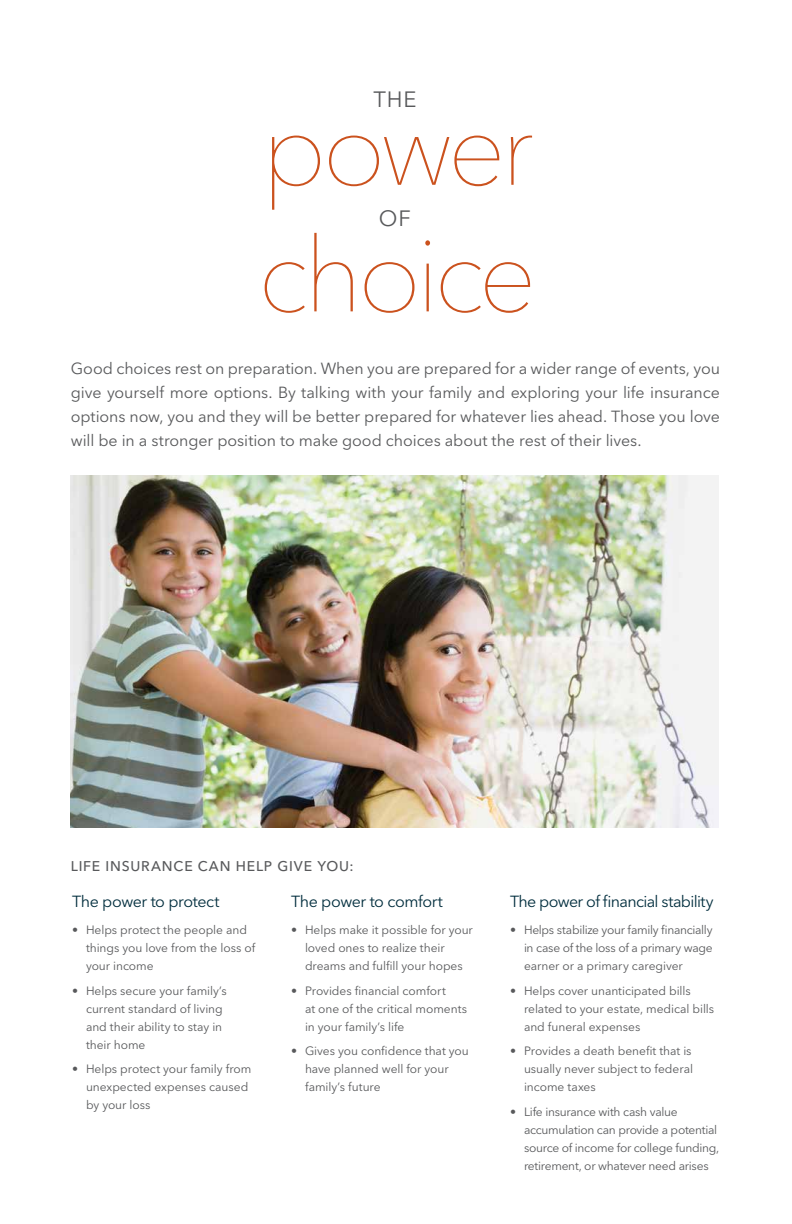
<style>
.page{position:relative;width:792px;height:1224px;background:#fff}
.page>*{position:absolute;margin:0;border:0;box-sizing:border-box;transform-origin:0 0}
.t1{font:200 103.8px "Avenir Next LT Pro";letter-spacing:-.05em;color:#cb521e}
.t2{font:22px "Avenir Next LT Pro";color:#58595b}
.t3{font:16px/24px "Avenir Next LT Pro";letter-spacing:-.005em;color:#58595b;text-align:justify}
.t4{font:16px "Avenir Next LT Pro";letter-spacing:-.03em;color:#002d3d}
.t5{font:500 14px "Avenir Next LT Pro";letter-spacing:.06em;color:#58595b}
.t6{font:12px/18px "Avenir Next LT Pro";letter-spacing:-.005em;color:#58595b}
.t7{font:12px/18px "Avenir Next LT Pro";letter-spacing:-.025em;color:#58595b}
</style>
<div class="page">
<img style="left:71px;top:475px;width:648px;height:353px">
<h2 class="t2" style="left:373px;top:86px;width:45px">The</h2>
<h1 class="t1" style="left:261px;top:87px;width:273px">power</h1>
<h2 class="t2" style="left:379px;top:205px;width:27px">of</h2>
<h1 class="t1" style="left:258px;top:213px;width:280px">choice</h1>
<p class="t3" style="left:71px;top:357px;width:651px">Good choices rest on preparation. When you are prepared for a wider range of events, you give yourself more options. By talking with your family and exploring your life insurance options now, you and they will be better prepared for whatever lies ahead. Those you love will be in a stronger position to make good choices about the rest of their lives.</p>
<p class="t5" style="left:71px;top:858px;width:285px">LIFE INSURANCE CAN HELP GIVE YOU:</p>
<h3 class="t4" style="left:72px;top:892px;width:149px">The power to protect</h3>
<p class="t6" style="left:86px;top:921px;width:171px;text-indent:-14px">• Helps protect the people and things you love from the loss of your income</p>
<p class="t6" style="left:86px;top:982px;width:142px;text-indent:-14px">• Helps secure your family’s current standard of living and their ability to stay in their home</p>
<p class="t6" style="left:86px;top:1060px;width:167px;text-indent:-14px">• Helps protect your family from unexpected expenses caused by your loss</p>
<h3 class="t4" style="left:291px;top:892px;width:154px">The power to comfort</h3>
<p class="t6" style="left:305px;top:921px;width:169px;text-indent:-14px">• Helps make it possible for your loved ones to realize their dreams and fulfill your hopes</p>
<p class="t6" style="left:305px;top:982px;width:164px;text-indent:-14px">• Provides financial comfort<br>at one of the critical moments in your family’s life</p>
<p class="t6" style="left:305px;top:1042px;width:165px;text-indent:-14px">• Gives you confidence that you have planned well for your family’s future</p>
<h3 class="t4" style="left:510px;top:892px;width:205px">The power of financial stability</h3>
<p class="t6" style="left:524px;top:921px;width:190px;text-align:justify;text-indent:-14px">• Helps stabilize your family financially in case of the loss of a primary wage earner or a primary caregiver</p>
<p class="t6" style="left:524px;top:982px;width:192px;text-indent:-14px">• Helps cover unanticipated bills related to your estate, medical bills and funeral expenses</p>
<p class="t6" style="left:524px;top:1042px;width:171px;text-indent:-14px">• Provides a death benefit that is usually never subject to federal income taxes</p>
<p class="t7" style="left:524px;top:1103px;width:197px;text-indent:-14px">• Life insurance with cash value accumulation can provide a potential source of income for college funding, retirement, or whatever need arises</p>
</div>
